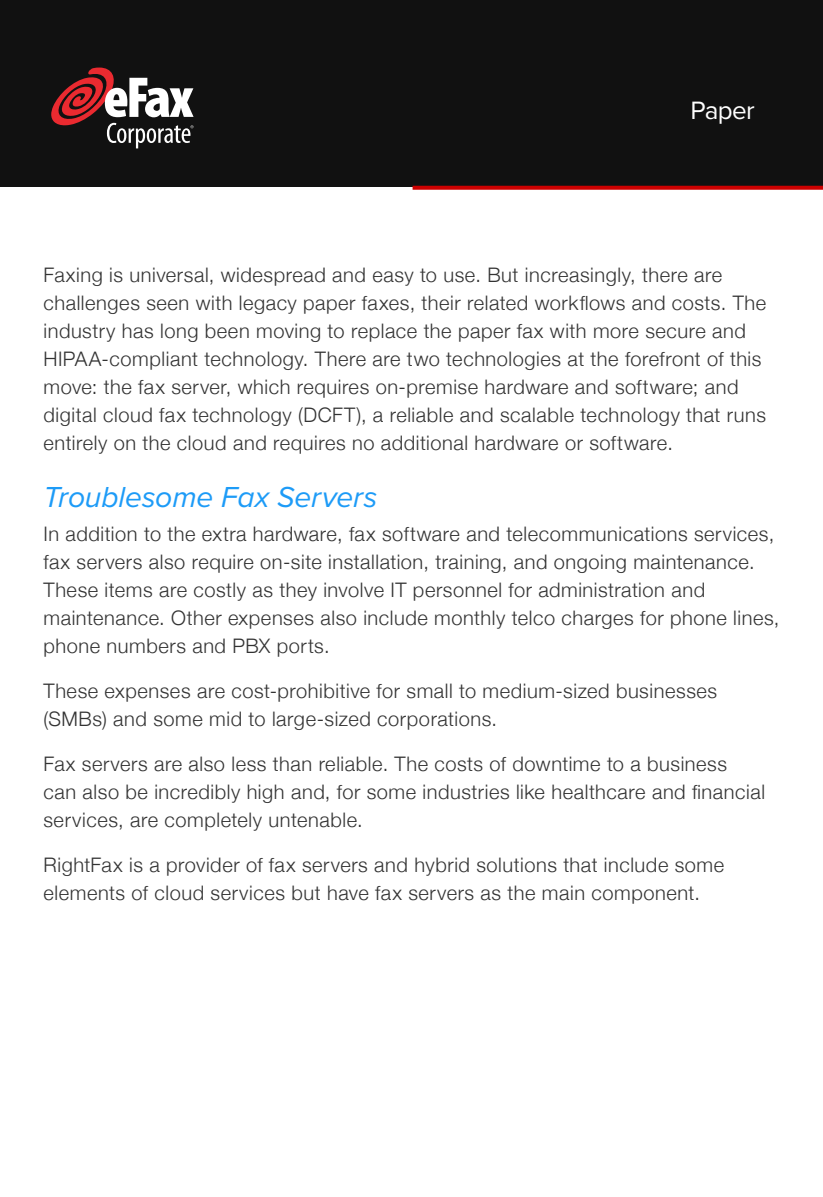
<style>
.page{position:relative;width:823px;height:1197px;background:#fff}
.page>*{position:absolute;margin:0;border:0;box-sizing:border-box;transform-origin:0 0}
.Intro{font:italic 30px "Proxima Nova";letter-spacing:-.005em;color:#1d9bf7}
.t1{font:26px "Proxima Nova";letter-spacing:-.025em;color:#fff}
.t2{font:300 20px/28px "Helvetica Neue";letter-spacing:.025em;color:#333}
</style>
<div class="page">
<div style="left:0;top:0;width:822px;height:187px;background:#111"></div>
<svg style="left:412px;top:186px;width:410px;height:4px;background:#cf1010"></svg>
<svg style="left:51px;top:67px;width:142px;height:81px"></svg>
<h2 class="t1" style="left:690px;top:91px;width:66px">Paper</h2>
<p class="t2" style="left:43px;top:259px;width:723px">Faxing is universal, widespread and easy to use. But increasingly, there are challenges seen with legacy paper faxes, their related workflows and costs. The industry has long been moving to replace the paper fax with more secure and HIPAA-compliant technology. There are two technologies at the forefront of this move: the fax server, which requires on-premise hardware and software; and digital cloud fax technology (DCFT), a reliable and scalable technology that runs entirely on the cloud and requires no additional hardware or software.</p>
<p class="Intro" style="left:43px;top:475px;width:335px">Troublesome Fax Servers</p>
<p class="t2" style="left:43px;top:518px;width:737px">In addition to the extra hardware, fax software and telecommunications services, fax servers also require on-site installation, training, and ongoing maintenance.<br>These items are costly as they involve IT personnel for administration and maintenance. Other expenses also include monthly telco charges for phone lines, phone numbers and PBX ports.</p>
<p class="t2" style="left:43px;top:675px;width:674px">These expenses are cost-prohibitive for small to medium-sized businesses (SMBs) and some mid to large-sized corporations.</p>
<p class="t2" style="left:43px;top:748px;width:722px">Fax servers are also less than reliable. The costs of downtime to a business<br>can also be incredibly high and, for some industries like healthcare and financial services, are completely untenable.</p>
<p class="t2" style="left:43px;top:849px;width:681px">RightFax is a provider of fax servers and hybrid solutions that include some elements of cloud services but have fax servers as the main component.</p>
</div>
